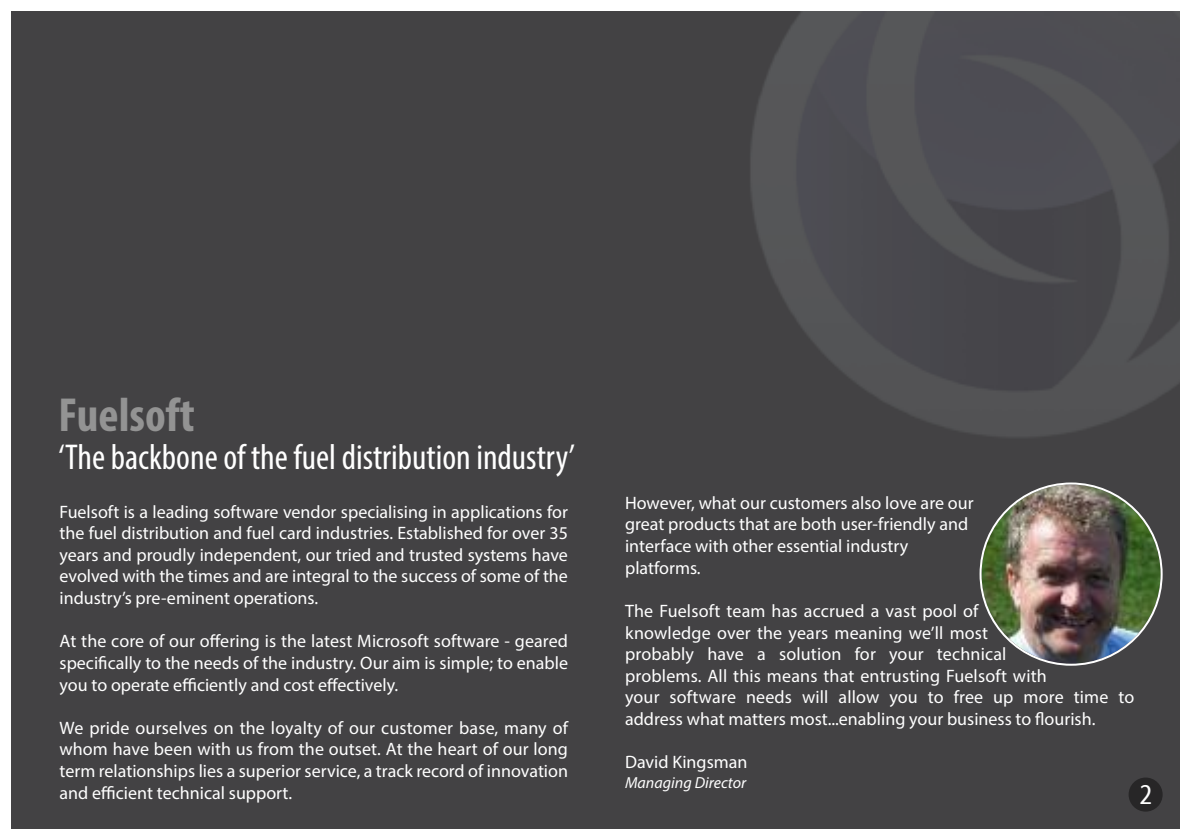
<style>
.page{position:relative;width:1191px;height:840px;background:#fff}
.page>*{position:absolute;margin:0;border:0;box-sizing:border-box;transform-origin:0 0}
.t1{font:700 condensed 48px "Myriad Pro";color:#939393}
.t2{font:condensed 36px "Myriad Pro";color:#fff}
.t3{font:condensed 28.4px "Myriad Web Pro";color:#fff}
.t4{font:18px/21.6px "Myriad Pro";color:#fff;text-align:justify}
.t5{font:italic 16px "Myriad Pro";color:#fff}
</style>
<div class="page">
<img style="left:12px;top:12px;width:1167px;height:815px">
<img style="left:979px;top:482px;width:183px;height:183px">
<div style="left:1128px;top:777px;width:34px;height:34px;background:#272627;border-radius:50%"></div>
<h1 class="t1" style="left:58px;top:397px;width:138px">Fuelsoft</h1>
<h2 class="t2" style="left:58px;top:444px;width:518px">‘The backbone of the fuel distribution industry’</h2>
<p class="t4" style="left:60px;top:502px;width:510px">Fuelsoft is a leading software vendor specialising in applications for the fuel distribution and fuel card industries. Established for over 35 years and proudly independent, our tried and trusted systems have evolved with the times and are integral to the success of some of the industry’s pre-eminent operations.</p>
<p class="t4" style="left:60px;top:631px;width:510px">At the core of our offering is the latest Microsoft software - geared specifically to the needs of the industry. Our aim is simple; to enable you to operate efficiently and cost effectively.</p>
<p class="t4" style="left:60px;top:718px;width:510px">We pride ourselves on the loyalty of our customer base, many of whom have been with us from the outset. At the heart of our long term relationships lies a superior service, a track record of innovation and efficient technical support.</p>
<p class="t4" style="left:625px;top:493px;width:350px;text-align:left">However, what our customers also love are our great products that are both user-friendly and interface with other essential industry platforms.</p>
<p class="t4" style="left:625px;top:601px;width:511px;text-align:left">The Fuelsoft team has accrued a vast pool of<br>knowledge over the years meaning we’ll most<br>probably have a solution for your technical<br>problems. All this means that entrusting Fuelsoft with<br>your software needs will allow you to free up more time to address what matters most...enabling your business to flourish.</p>
<p class="t4" style="left:625px;top:752px;width:124px">David Kingsman</p>
<p class="t5" style="left:625px;top:776px;width:123px">Managing Director</p>
<h3 class="t3" style="left:1139px;top:782px;width:14px">2</h3>
</div>
